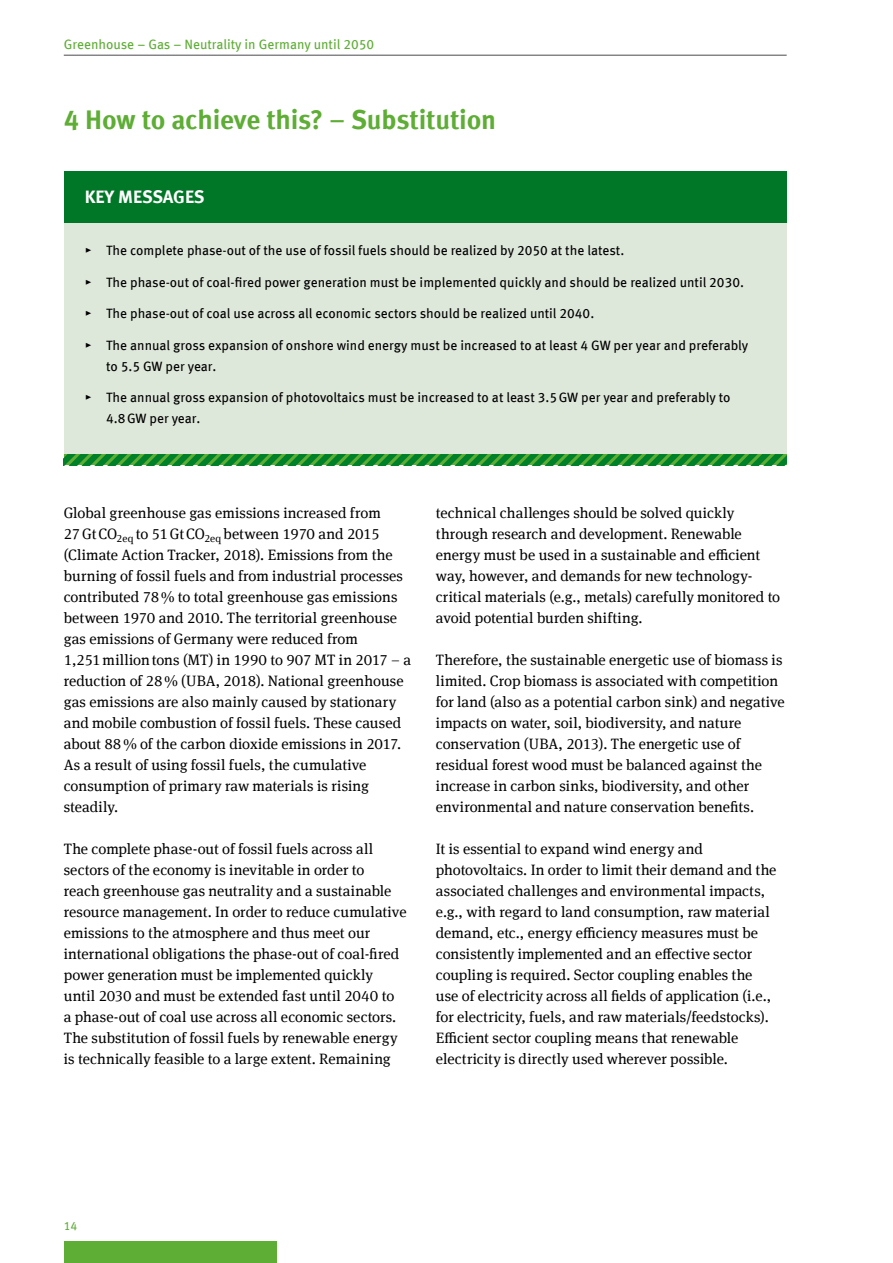
<style>
.page{position:relative;width:893px;height:1263px;background:#fff}
.page>*{position:absolute;margin:0;border:0;box-sizing:border-box;transform-origin:0 0}
.Innenseiten_H2_Headline{font:700 27px "Meta Offc";letter-spacing:-.01em;color:#5ead35}
.Infoboxen_H3_Head_Infobox{font:700 18px "Meta Offc";letter-spacing:-.01em;color:#fff}
.Innenseiten_P_Copytext{font:15px/21px "Meta Serif Offc";letter-spacing:.005em;color:#000}
.t1{font:13.5px/21px "Meta Offc";color:#000}
.t2{font:13.5px "Meta Offc";color:#5ead35}
.t3{font:12px "Meta Offc";color:#5ead35}
.s1{font-family:"Meta Serif Offc"}
</style>
<div class="page">
<div style="left:64px;top:1242px;width:212px;height:21px;background:#5ead35"></div>
<hr style="left:64px;top:55px;width:723px;height:1px;background:#4b4b4d">
<div style="left:64px;top:171px;width:723px;height:52px;background:#007627"></div>
<div style="left:64px;top:223px;width:723px;height:242px;background:#dee8da"></div>
<svg style="left:64px;top:455px;width:723px;height:10px;background:#1f8f2c"></svg>
<p class="t2" style="left:64px;top:36px;width:312px">Greenhouse – Gas – Neutrality in Germany until 2050</p>
<h2 class="Innenseiten_H2_Headline" style="left:64px;top:104px;width:434px">4 How to achieve this? – Substitution</h2>
<h3 class="Infoboxen_H3_Head_Infobox" style="left:85px;top:186px;width:121px">KEY MESSAGES</h3>
<p class="t1" style="left:85px;top:240px;width:541px"><span class="s1">▸</span> The complete phase-out of the use of fossil fuels should be realized by 2050 at the latest.</p>
<p class="t1" style="left:85px;top:272px;width:661px"><span class="s1">▸</span> The phase-out of coal-fired power generation must be implemented quickly and should be realized until 2030.</p>
<p class="t1" style="left:85px;top:303px;width:511px"><span class="s1">▸</span> The phase-out of coal use across all economic sectors should be realized until 2040.</p>
<p class="t1" style="left:106px;top:335px;width:644px;text-indent:-21px"><span class="s1">▸</span> The annual gross expansion of onshore wind energy must be increased to at least 4 GW per year and preferably to 5.5 GW per year.</p>
<p class="t1" style="left:106px;top:387px;width:626px;text-indent:-21px"><span class="s1">▸</span> The annual gross expansion of photovoltaics must be increased to at least 3.5GW per year and preferably to<br>4.8GW per year.</p>
<p class="Innenseiten_P_Copytext" style="left:64px;top:502px;width:349px">Global greenhouse gas emissions increased from 27GtCO<sub>2eq</sub> to 51GtCO<sub>2eq</sub> between 1970 and 2015 (Climate Action Tracker, 2018). Emissions from the burning of fossil fuels and from industrial processes contributed 78% to total greenhouse gas emissions between 1970 and 2010. The territorial greenhouse gas emissions of Germany were reduced from 1,251milliontons (MT) in 1990 to 907 MT in 2017 – a reduction of 28% (UBA, 2018). National greenhouse gas emissions are also mainly caused by stationary and mobile combustion of fossil fuels. These caused about 88% of the carbon dioxide emissions in 2017.<br>As a result of using fossil fuels, the cumulative consumption of primary raw materials is rising steadily.</p>
<p class="Innenseiten_P_Copytext" style="left:64px;top:838px;width:344px">The complete phase-out of fossil fuels across all sectors of the economy is inevitable in order to<br>reach greenhouse gas neutrality and a sustainable resource management. In order to reduce cumulative emissions to the atmosphere and thus meet our international obligations the phase-out of coal-fired power generation must be implemented quickly until 2030 and must be extended fast until 2040 to<br>a phase-out of coal use across all economic sectors.<br>The substitution of fossil fuels by renewable energy is technically feasible to a large extent. Remaining</p>
<p class="Innenseiten_P_Copytext" style="left:436px;top:502px;width:346px">technical challenges should be solved quickly through research and development. Renewable energy must be used in a sustainable and efficient way, however, and demands for new technology&shy;critical materials (e.g., metals) carefully monitored to avoid potential burden shifting.</p>
<p class="Innenseiten_P_Copytext" style="left:436px;top:649px;width:350px">Therefore, the sustainable energetic use of biomass is limited. Crop biomass is associated with competition for land (also as a potential carbon sink) and negative impacts on water, soil, biodiversity, and nature conservation (UBA, 2013). The energetic use of residual forest wood must be balanced against the increase in carbon sinks, biodiversity, and other environmental and nature conservation benefits.</p>
<p class="Innenseiten_P_Copytext" style="left:436px;top:838px;width:342px">It is essential to expand wind energy and photovoltaics. In order to limit their demand and the associated challenges and environmental impacts, e.g., with regard to land consumption, raw material demand, etc., energy efficiency measures must be consistently implemented and an effective sector coupling is required. Sector coupling enables the use of electricity across all fields of application (i.e., for electricity, fuels, and raw materials/feedstocks).<br>Efficient sector coupling means that renewable electricity is directly used wherever possible.</p>
<p class="t3" style="left:64px;top:1218px;width:15px">14</p>
</div>
